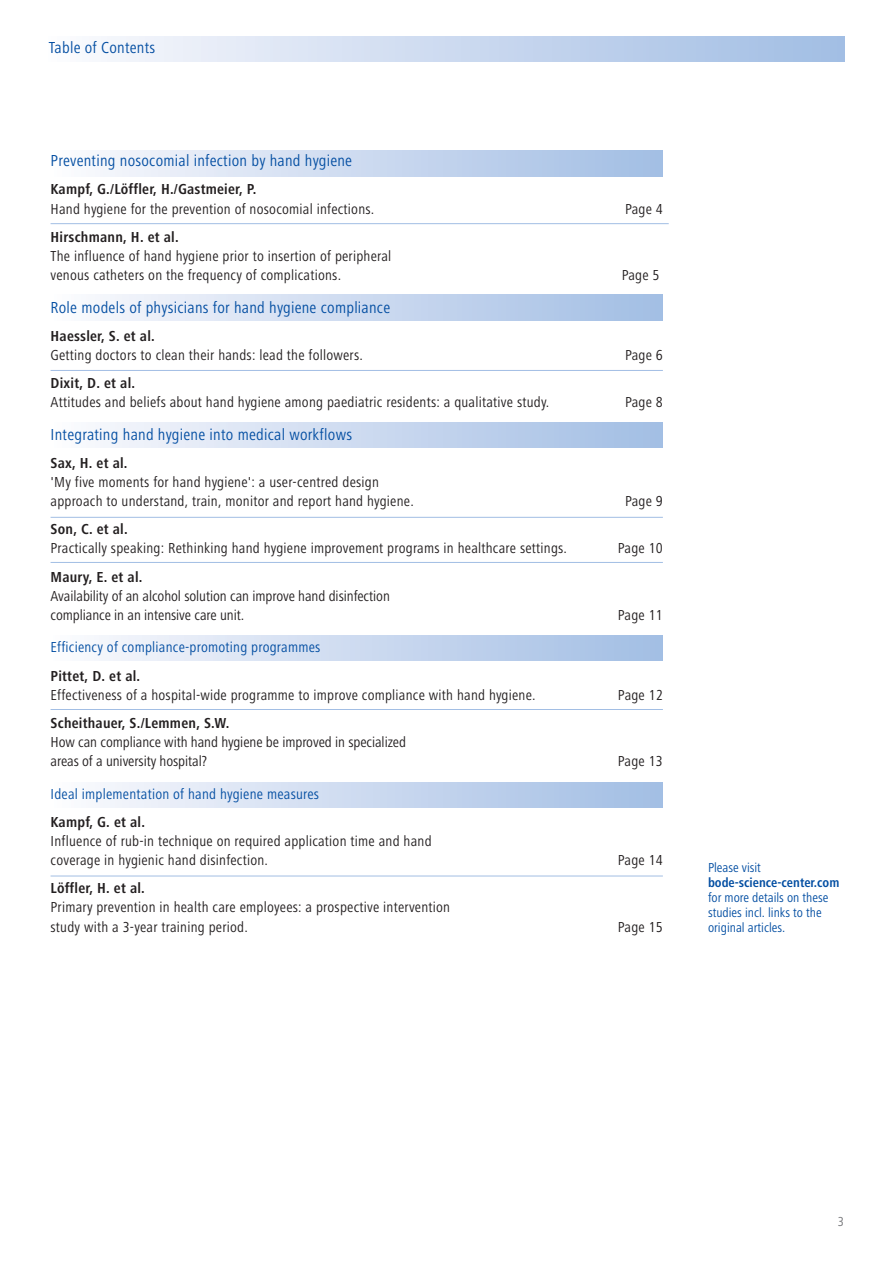
<style>
.page{position:relative;width:893px;height:1263px;background:#fff}
.page>*{position:absolute;margin:0;border:0;box-sizing:border-box;transform-origin:0 0}
.t1{font:16.5px "Hartmann";letter-spacing:.015em;color:#034ea2}
.t2{font:15px/19.2px "Hartmann";letter-spacing:.015em;color:#231f20}
.t3{font:700 15px "Hartmann";letter-spacing:.015em;color:#231f20}
.t4{font:15px/19.2px "Hartmann";letter-spacing:-.005em;color:#231f20}
.t5{font:15px "Hartmann";letter-spacing:.015em;color:#034ea2}
.t6{font:13.5px/15px "Hartmann";color:#034ea2}
.t7{font:700 13.5px "Hartmann";color:#034ea2}
.t8{font:13.5px "Hartmann";color:#77787b}
</style>
<div class="page">
<div style="left:51px;top:151px;width:612px;height:25px;background:linear-gradient(to right,#fbfbfd,#a1bde3)"></div>
<div style="left:51px;top:295px;width:612px;height:25px;background:linear-gradient(to right,#fbfbfd,#a1bde3)"></div>
<div style="left:51px;top:422px;width:612px;height:26px;background:linear-gradient(to right,#fbfbfd,#a1bde3)"></div>
<div style="left:49px;top:635px;width:614px;height:26px;background:linear-gradient(to right,#fbfbfd,#a1bde3)"></div>
<div style="left:51px;top:782px;width:612px;height:26px;background:linear-gradient(to right,#fbfbfd,#a1bde3)"></div>
<hr style="left:51px;top:223px;width:618px;height:1px;background:#a2bee4">
<hr style="left:51px;top:370px;width:612px;height:1px;background:#a2bee4">
<hr style="left:51px;top:709px;width:612px;height:1px;background:#a2bee4">
<hr style="left:51px;top:876px;width:612px;height:1px;background:#a2bee4">
<hr style="left:51px;top:517px;width:612px;height:1px;background:#a2bee4">
<hr style="left:51px;top:562px;width:612px;height:1px;background:#a2bee4">
<div style="left:49px;top:37px;width:795px;height:25px;background:linear-gradient(to right,#fafafd,#a1bde3)"></div>
<p class="t1" style="left:49px;top:41px;width:108px">Table of Contents</p>
<p class="t1" style="left:51px;top:154px;width:303px">Preventing nosocomial infection by hand hygiene</p>
<p class="t3" style="left:51px;top:184px;width:207px">Kampf, G./Löffler, H./Gastmeier, P.</p>
<p class="t2" style="left:51px;top:200px;width:325px">Hand hygiene for the prevention of nosocomial infections.</p>
<p class="t2" style="left:625px;top:200px;width:39px">Page 4</p>
<p class="t3" style="left:51px;top:231px;width:130px">Hirschmann, H. et al.</p>
<p class="t2" style="left:51px;top:247px;width:342px">The influence of hand hygiene prior to insertion of peripheral venous catheters on the frequency of complications.</p>
<p class="t2" style="left:622px;top:267px;width:39px">Page 5</p>
<p class="t1" style="left:51px;top:301px;width:341px">Role models of physicians for hand hygiene compliance</p>
<p class="t3" style="left:51px;top:330px;width:106px">Haessler, S. et al.</p>
<p class="t2" style="left:51px;top:346px;width:314px">Getting doctors to clean their hands: lead the followers.</p>
<p class="t2" style="left:625px;top:346px;width:39px">Page 6</p>
<p class="t3" style="left:51px;top:377px;width:86px">Dixit, D. et al.</p>
<p class="t2" style="left:51px;top:394px;width:500px">Attitudes and beliefs about hand hygiene among paediatric residents: a qualitative study.</p>
<p class="t2" style="left:625px;top:394px;width:39px">Page 8</p>
<p class="t1" style="left:51px;top:428px;width:303px">Integrating hand hygiene into medical workflows</p>
<p class="t3" style="left:51px;top:457px;width:79px">Sax, H. et al.</p>
<p class="t2" style="left:51px;top:474px;width:365px">'My five moments for hand hygiene': a user-centred design approach to understand, train, monitor and report hand hygiene.</p>
<p class="t2" style="left:625px;top:493px;width:39px">Page 9</p>
<p class="t3" style="left:51px;top:523px;width:79px">Son, C. et al.</p>
<p class="t2" style="left:51px;top:540px;width:518px">Practically speaking: Rethinking hand hygiene improvement programs in healthcare settings.</p>
<p class="t2" style="left:618px;top:540px;width:47px">Page 10</p>
<p class="t3" style="left:51px;top:571px;width:93px">Maury, E. et al.</p>
<p class="t4" style="left:51px;top:587px;width:341px">Availability of an alcohol solution can improve hand disinfection compliance in an intensive care unit.</p>
<p class="t2" style="left:618px;top:606px;width:47px">Page 11</p>
<p class="t5" style="left:51px;top:642px;width:271px">Efficiency of compliance-promoting programmes</p>
<p class="t3" style="left:51px;top:670px;width:91px">Pittet, D. et al.</p>
<p class="t2" style="left:51px;top:686px;width:487px">Effectiveness of a hospital-wide programme to improve compliance with hand hygiene.</p>
<p class="t2" style="left:618px;top:686px;width:47px">Page 12</p>
<p class="t3" style="left:51px;top:717px;width:180px">Scheithauer, S./Lemmen, S.W.</p>
<p class="t4" style="left:51px;top:734px;width:357px">How can compliance with hand hygiene be improved in specialized areas of a university hospital?</p>
<p class="t2" style="left:618px;top:753px;width:47px">Page 13</p>
<p class="t5" style="left:51px;top:788px;width:270px">Ideal implementation of hand hygiene measures</p>
<p class="t3" style="left:51px;top:816px;width:96px">Kampf, G. et al.</p>
<p class="t2" style="left:51px;top:833px;width:383px">Influence of rub-in technique on required application time and hand coverage in hygienic hand disinfection.</p>
<p class="t3" style="left:51px;top:882px;width:96px">Löffler, H. et al.</p>
<p class="t2" style="left:51px;top:899px;width:401px">Primary prevention in health care employees: a prospective intervention study with a 3-year training period.</p>
<p class="t2" style="left:618px;top:852px;width:46px">Page 14</p>
<p class="t2" style="left:618px;top:918px;width:47px">Page 15</p>
<p class="t6" style="left:708px;top:861px;width:54px">Please visit</p>
<p class="t7" style="left:708px;top:877px;width:133px">bode-science-center.com</p>
<p class="t6" style="left:708px;top:891px;width:122px">for more details on these studies incl. links to the original articles.</p>
<p class="t8" style="left:838px;top:1216px;width:8px">3</p>
</div>
